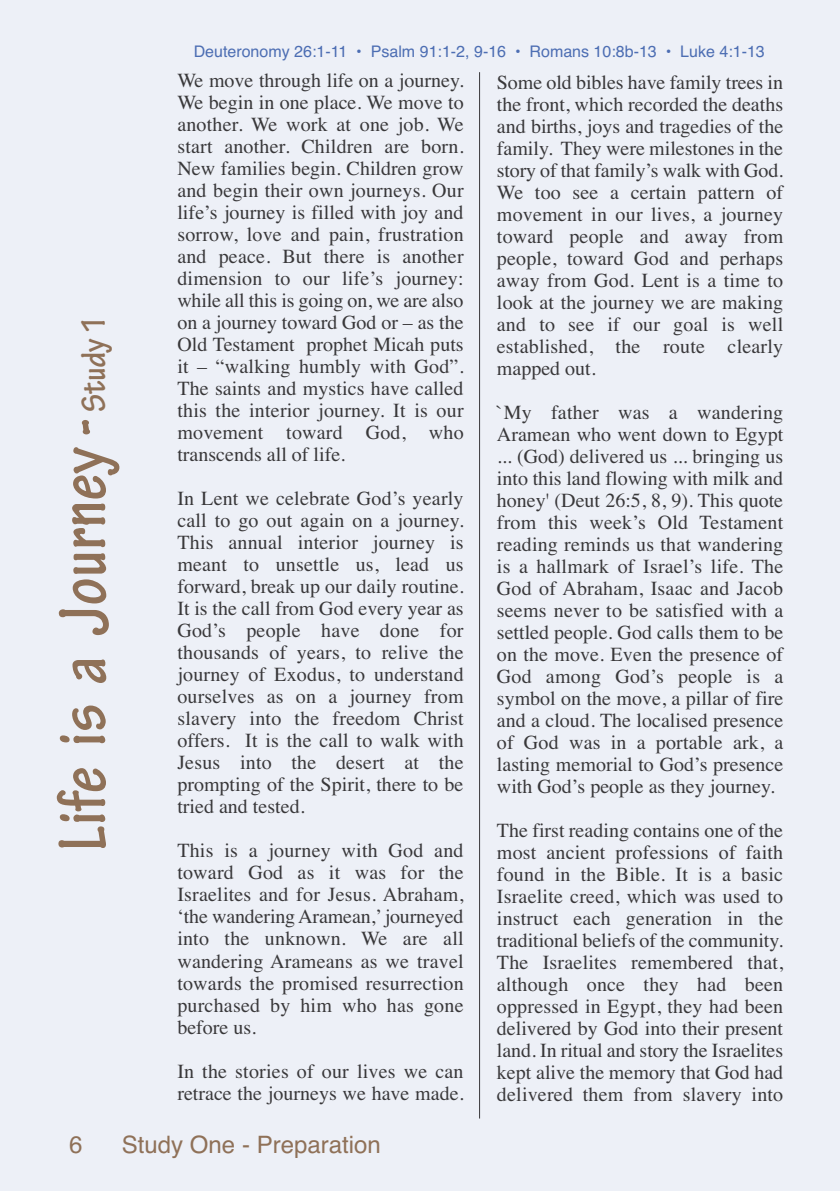
<style>
.page{position:relative;width:840px;height:1191px;background:#fff}
.page>*{position:absolute;margin:0;border:0;box-sizing:border-box;transform-origin:0 0}
.t1{font:700 condensed 72px "Tekton Pro";color:#8f7158}
.t2{font:24px "Helvetica";color:#8f7158}
.t3{font:20px/22px "Times";letter-spacing:.01em;color:#39383a;text-align:justify}
.t4{font:16px "Helvetica";color:#4d6eb3}
.s1{font-size:36px}
</style>
<div class="page">
<div style="left:0;top:0;width:839px;height:1191px;background:#edf0f7"></div>
<hr style="left:479px;top:72px;width:1px;height:1046px;background:#39383a">
<h1 class="t1" style="left:57px;top:851px;width:537px;rotate:-90deg">Life is a Journey - <span class="s1">Study 1</span></h1>
<p class="t4" style="left:193px;top:42px;width:572px">Deuteronomy 26:1-11 • Psalm 91:1-2, 9-16 • Romans 10:8b-13 • Luke 4:1-13</p>
<p class="t3" style="left:177px;top:69px;width:288px">We move through life on a journey.<br>We begin in one place. We move to another. We work at one job. We start another. Children are born.<br>New families begin. Children grow and begin their own journeys. Our life’s journey is filled with joy and sorrow, love and pain, frustration and peace. But there is another dimension to our life’s journey: while all this is going on, we are also on a journey toward God or – as the Old Testament prophet Micah puts it – “walking humbly with God”.<br>The saints and mystics have called this the interior journey. It is our movement toward God, who transcends all of life.</p>
<p class="t3" style="left:177px;top:487px;width:288px">In Lent we celebrate God’s yearly call to go out again on a journey.<br>This annual interior journey is meant to unsettle us, lead us forward, break up our daily routine.<br>It is the call from God every year as God’s people have done for thousands of years, to relive the journey of Exodus, to understand ourselves as on a journey from slavery into the freedom Christ offers. It is the call to walk with Jesus into the desert at the prompting of the Spirit, there to be tried and tested.</p>
<p class="t3" style="left:177px;top:839px;width:288px">This is a journey with God and toward God as it was for the Israelites and for Jesus. Abraham, ‘the wandering Aramean,’ journeyed into the unknown. We are all wandering Arameans as we travel towards the promised resurrection purchased by him who has gone before us.</p>
<p class="t3" style="left:177px;top:1059px;width:288px">In the stories of our lives we can retrace the journeys we have made.</p>
<p class="t3" style="left:496px;top:71px;width:288px">Some old bibles have family trees in the front, which recorded the deaths and births, joys and tragedies of the family. They were milestones in the story of that family’s walk with God.<br>We too see a certain pattern of movement in our lives, a journey toward people and away from people, toward God and perhaps away from God. Lent is a time to look at the journey we are making and to see if our goal is well established, the route clearly mapped out.</p>
<p class="t3" style="left:496px;top:401px;width:288px">`My father was a wandering Aramean who went down to Egypt ... (God) delivered us ... bringing us into this land flowing with milk and honey' (Deut 26:5, 8, 9). This quote from this week’s Old Testament reading reminds us that wandering is a hallmark of Israel’s life. The God of Abraham, Isaac and Jacob seems never to be satisfied with a settled people. God calls them to be on the move. Even the presence of God among God’s people is a symbol on the move, a pillar of fire and a cloud. The localised presence of God was in a portable ark, a lasting memorial to God’s presence with God’s people as they journey.</p>
<p class="t3" style="left:496px;top:819px;width:288px">The first reading contains one of the most ancient professions of faith found in the Bible. It is a basic Israelite creed, which was used to instruct each generation in the traditional beliefs of the community.<br>The Israelites remembered that, although once they had been oppressed in Egypt, they had been delivered by God into their present land. In ritual and story the Israelites kept alive the memory that God had delivered them from slavery into</p>
<p class="t2" style="left:69px;top:1131px;width:15px">6</p>
<p class="t2" style="left:122px;top:1131px;width:260px">Study One - Preparation</p>
</div>
